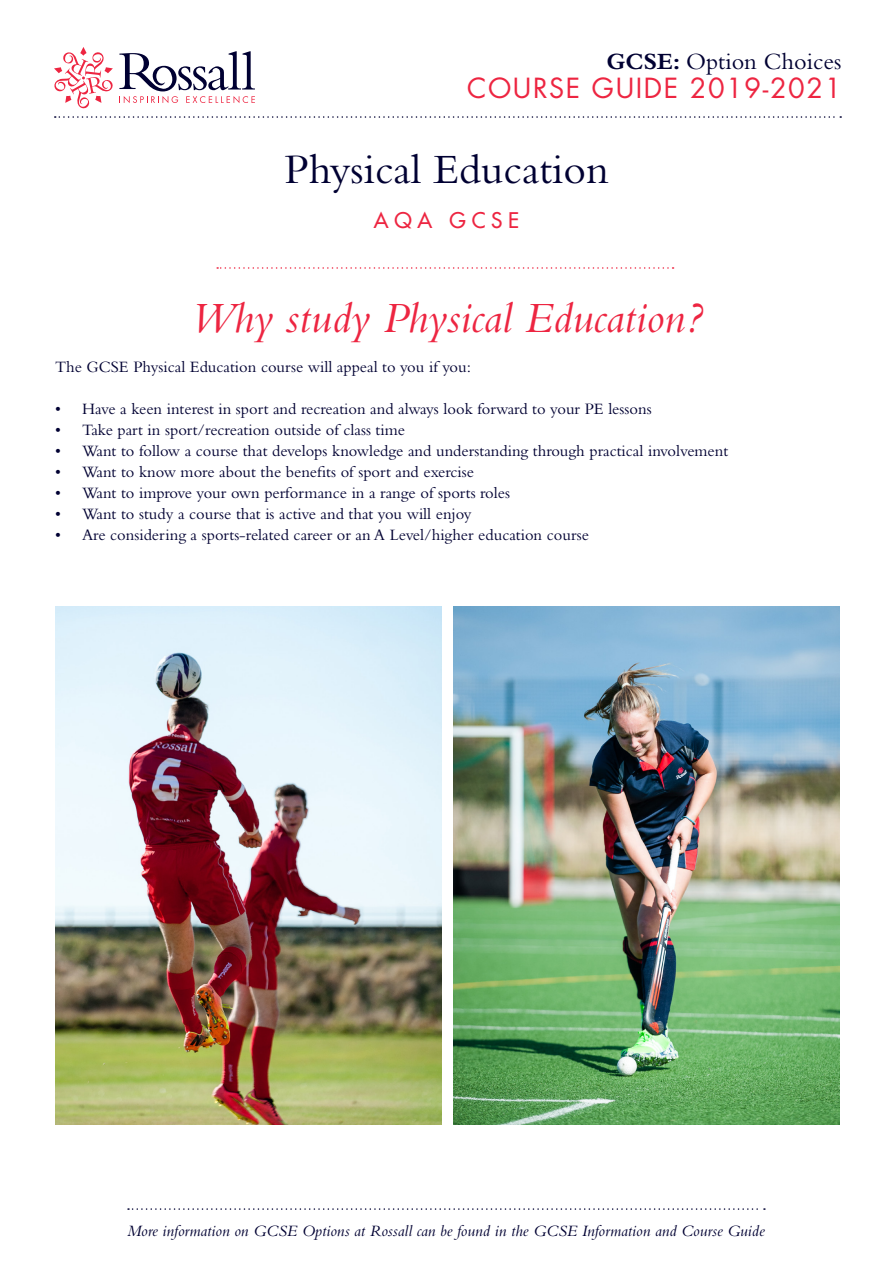
<style>
.page{position:relative;width:893px;height:1263px;background:#fff}
.page>*{position:absolute;margin:0;border:0;box-sizing:border-box;transform-origin:0 0}
.t1{font:italic 45px "Bembo Std";color:#ed2541}
.t2{font:43.5px "Bembo Std";color:#000032}
.t3{font:27px "Futura Std";letter-spacing:.06em;color:#ed2541}
.t4{font:24.3px "Bembo Std";color:#000032}
.t5{font:500 21px "Futura Std";letter-spacing:.27em;color:#ed2541}
.t6{font:16.5px "Bembo Std";color:#000032}
.t7{font:italic 16.5px "Bembo Std";color:#000032}
.s1{font-weight:700}
</style>
<div class="page">
<svg style="left:128px;top:1208px;width:637px;height:2px"></svg>
<svg style="left:54px;top:47px;width:59px;height:62px"></svg>
<svg style="left:119px;top:51px;width:136px;height:52px"></svg>
<svg style="left:55px;top:116px;width:786px;height:2px"></svg>
<svg style="left:217px;top:267px;width:457px;height:2px"></svg>
<img style="left:55px;top:606px;width:387px;height:518px">
<img style="left:453px;top:606px;width:387px;height:518px">
<p class="t4" style="left:606px;top:47px;width:236px"><span class="s1">GCSE:</span> Option Choices</p>
<h3 class="t3" style="left:467px;top:71px;width:376px">COURSE GUIDE 2019-2021</h3>
<p class="t2" style="left:284px;top:144px;width:326px">Physical Education</p>
<p class="t5" style="left:374px;top:207px;width:147px">AQA GCSE</p>
<p class="t1" style="left:191px;top:291px;width:514px">Why study Physical Education?</p>
<p class="t6" style="left:55px;top:358px;width:417px">The GCSE Physical Education course will appeal to you if you:</p>
<p class="t6" style="left:55px;top:400px;width:598px">• Have a keen interest in sport and recreation and always look forward to your PE lessons</p>
<p class="t6" style="left:55px;top:421px;width:351px">• Take part in sport/recreation outside of class time</p>
<p class="t6" style="left:55px;top:442px;width:675px">• Want to follow a course that develops knowledge and understanding through practical involvement</p>
<p class="t6" style="left:55px;top:463px;width:420px">• Want to know more about the benefits of sport and exercise</p>
<p class="t6" style="left:55px;top:484px;width:456px">• Want to improve your own performance in a range of sports roles</p>
<p class="t6" style="left:55px;top:505px;width:418px">• Want to study a course that is active and that you will enjoy</p>
<p class="t6" style="left:55px;top:526px;width:535px">• Are considering a sports-related career or an A Level/higher education course</p>
<p class="t7" style="left:127px;top:1221px;width:639px">More information on GCSE Options at Rossall can be found in the GCSE Information and Course Guide</p>
</div>
